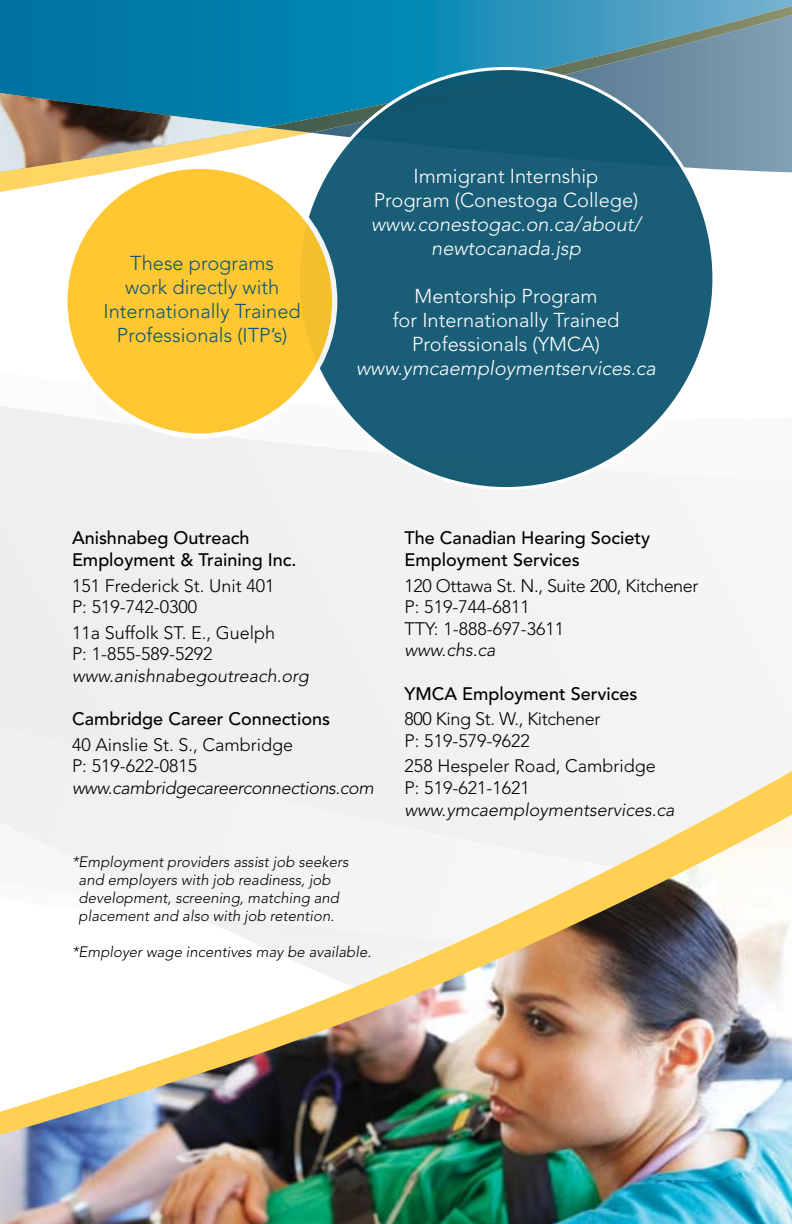
<style>
.page{position:relative;width:792px;height:1224px;background:#fff}
.page>*{position:absolute;margin:0;border:0;box-sizing:border-box;transform-origin:0 0}
.t1{font:300 20px/24px "Avenir";color:#fff;text-align:center}
.t2{font:italic 300 20px/24px "Avenir";color:#fff;text-align:center}
.t3{font:300 20px/24px "Avenir";color:#0e556f;text-align:center}
.t4{font:300 18px/21.6px "Avenir";color:#000}
.t5{font:500 18px/21.6px "Avenir";color:#000}
.t6{font:300 18px/21.6px "Avenir";letter-spacing:-.02em;color:#000}
.t7{font:italic 300 18px "Avenir";color:#000}
.t8{font:italic 300 18px "Avenir";letter-spacing:-.02em;color:#000}
.t9{font:italic 300 15px/18px "Avenir";color:#000}
</style>
<div class="page">
<div style="left:130px;top:481px;width:622px;height:128px;background:#f1f1f1"></div>
<div style="left:451px;top:481px;width:301px;height:84px;background:#f4f4f4"></div>
<img style="left:719px;top:481px;width:33px;height:20px">
<div style="left:0;top:609px;width:792px;height:206px;background:#f1f1f1"></div>
<img style="left:266px;top:0;width:526px;height:6px">
<img style="left:266px;top:133px;width:29px;height:9px">
<img style="left:266px;top:6px;width:526px;height:127px">
<svg style="left:0;top:0;width:266px;height:192px;background:#1a84a8"></svg>
<img style="left:0;top:93px;width:265px;height:79px">
<img style="left:0;top:815px;width:792px;height:409px">
<svg style="left:295px;top:65px;width:422px;height:427px;background:#3e778d"></svg>
<div style="left:65px;top:166px;width:270px;height:270px;background:#ffc732;border-radius:50%"></div>
<h1 class="t3" style="left:104px;top:251px;width:199px">These programs<br>work directly with<br>Internationally Trained<br>Professionals (ITP’s)</h1>
<h1 class="t1" style="left:374px;top:164px;width:266px">Immigrant Internship<br>Program (Conestoga College)</h1>
<h1 class="t2" style="left:371px;top:212px;width:271px">www.conestogac.on.ca/about/ newtocanada.jsp</h1>
<h1 class="t1" style="left:393px;top:284px;width:228px">Mentorship Program<br>for Internationally Trained<br>Professionals (YMCA)</h1>
<h1 class="t2" style="left:356px;top:356px;width:301px">www.ymcaemploymentservices.ca</h1>
<p class="t5" style="left:72px;top:528px;width:226px">Anishnabeg Outreach<br>Employment &amp; Training Inc.</p>
<p class="t4" style="left:72px;top:575px;width:204px">151 Frederick St. Unit 401<br>P: 519-742-0300</p>
<p class="t4" style="left:72px;top:622px;width:205px">11a Suffolk ST. E., Guelph<br>P: 1-855-589-5292</p>
<p class="t7" style="left:72px;top:665px;width:238px">www.anishnabegoutreach.org</p>
<p class="t5" style="left:72px;top:709px;width:260px">Cambridge Career Connections</p>
<p class="t4" style="left:72px;top:734px;width:223px">40 Ainslie St. S., Cambridge<br>P: 519-622-0815</p>
<p class="t8" style="left:72px;top:777px;width:303px">www.cambridgecareerconnections.com</p>
<p class="t9" style="left:79px;top:853px;width:271px;text-indent:-7px">*Employment providers assist job seekers and employers with job readiness, job development, screening, matching and placement and also with job retention.</p>
<p class="t9" style="left:72px;top:943px;width:301px">*Employer wage incentives may be available.</p>
<p class="t5" style="left:405px;top:528px;width:247px">The Canadian Hearing Society<br>Employment Services</p>
<p class="t6" style="left:405px;top:575px;width:295px">120 Ottawa St. N., Suite 200, Kitchener<br>P: 519-744-6811<br>TTY: 1-888-697-3611</p>
<p class="t7" style="left:405px;top:640px;width:92px">www.chs.ca</p>
<p class="t5" style="left:405px;top:683px;width:234px">YMCA Employment Services</p>
<p class="t6" style="left:405px;top:708px;width:197px">800 King St. W., Kitchener<br>P: 519-579-9622</p>
<p class="t4" style="left:405px;top:755px;width:253px">258 Hespeler Road, Cambridge<br>P: 519-621-1621</p>
<p class="t7" style="left:405px;top:799px;width:271px">www.ymcaemploymentservices.ca</p>
</div>
